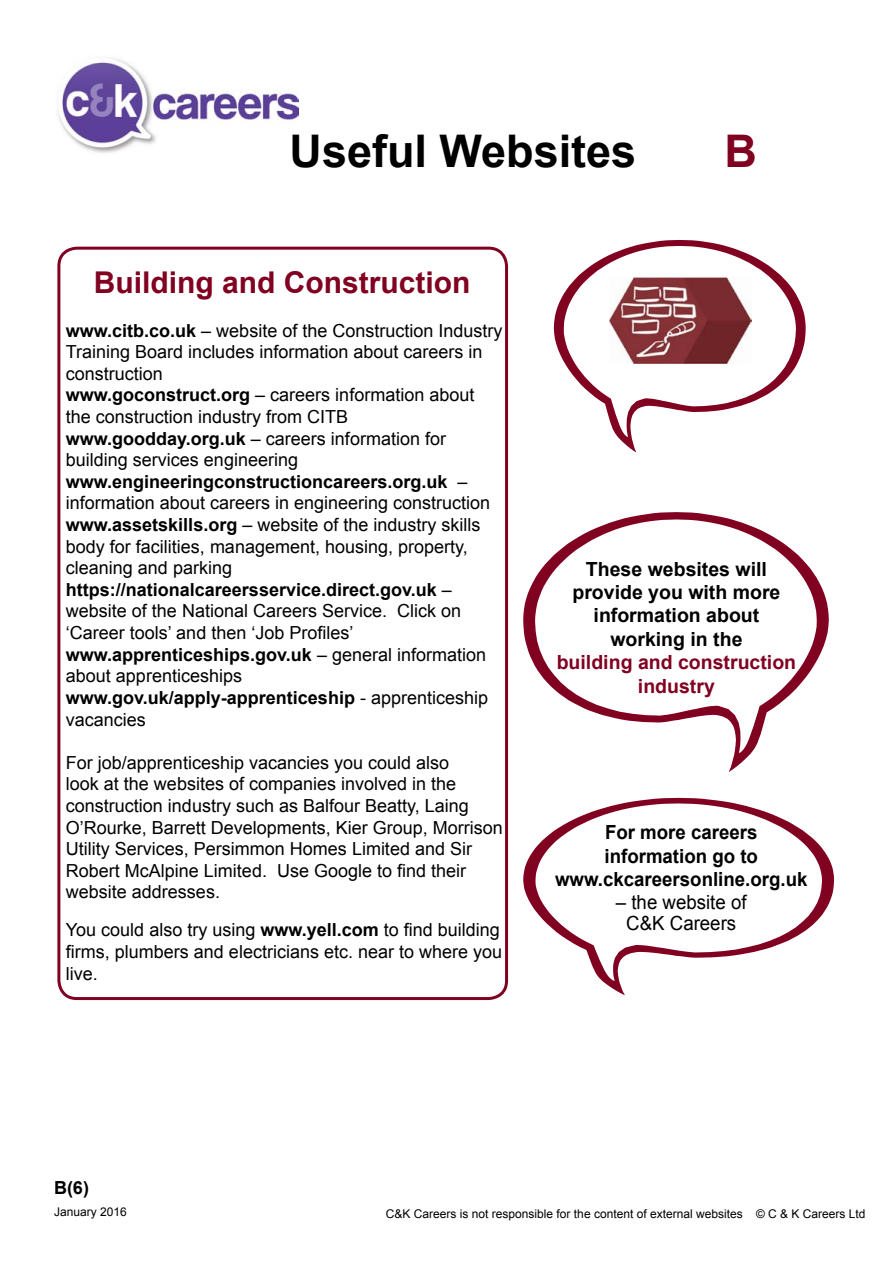
<style>
.page{position:relative;width:893px;height:1263px;background:#fff}
.page>*{position:absolute;margin:0;border:0;box-sizing:border-box;transform-origin:0 0}
.t1{font:700 45px "Arial";color:#000}
.t2{font:700 45px "Arial";color:#810121}
.t3{font:700 30px "Arial";color:#810121}
.t4{font:700 19.5px/23.4px "Arial";color:#000;text-align:center}
.t5{font:700 19.5px/23.4px "Arial";color:#000;text-align:center;scale:.96 1}
.t6{font:700 19.5px/23.4px "Arial";color:#810121;text-align:center}
.t7{font:19.5px/21px "Arial";color:#000;text-align:center;scale:.96 1}
.t8{font:18px/21.6px "Arial";color:#000}
.t9{font:700 18px "Arial";color:#000}
.t10{font:12px "Arial";color:#000}
.s1{font-weight:700}
</style>
<div class="page">
<img style="left:56px;top:57px;width:242px;height:96px">
<div style="left:57px;top:247px;width:451px;height:753px;border:3px solid #810121;border-radius:18px"></div>
<svg style="left:554px;top:240px;width:252px;height:212px"></svg>
<svg style="left:564px;top:246px;width:232px;height:191px"></svg>
<svg style="left:523px;top:512px;width:306px;height:260px"></svg>
<svg style="left:535px;top:519px;width:282px;height:234px"></svg>
<img style="left:610px;top:278px;width:142px;height:85px">
<svg style="left:523px;top:798px;width:311px;height:197px"></svg>
<svg style="left:535px;top:803px;width:287px;height:178px"></svg>
<h1 class="t1" style="left:290px;top:121px;width:348px">Useful Websites</h1>
<h1 class="t2" style="left:724px;top:121px;width:34px">B</h1>
<h2 class="t3" style="left:94px;top:263px;width:378px">Building and Construction</h2>
<p class="t8" style="left:66px;top:320px;width:438px"><span class="s1">www.citb.co.uk</span> – website of the Construction Industry Training Board includes information about careers in construction<br><span class="s1">www.goconstruct.org</span> – careers information about the construction industry from CITB <span class="s1">www.goodday.org.uk</span> – careers information for building services engineering <span class="s1">www.engineeringconstructioncareers.org.uk</span> – information about careers in engineering construction <span class="s1">www.assetskills.org</span> – website of the industry skills body for facilities, management, housing, property, cleaning and parking <span class="s1">https://nationalcareersservice.direct.gov.uk</span> – website of the National Careers Service. Click on ‘Career tools’ and then ‘Job Profiles’ <span class="s1">www.apprenticeships.gov.uk</span> – general information about apprenticeships <span class="s1">www.gov.uk/apply-apprenticeship</span> - apprenticeship vacancies</p>
<p class="t8" style="left:66px;top:752px;width:438px">For job/apprenticeship vacancies you could also<br>look at the websites of companies involved in the construction industry such as Balfour Beatty, Laing O’Rourke, Barrett Developments, Kier Group, Morrison Utility Services, Persimmon Homes Limited and Sir Robert McAlpine Limited. Use Google to find their website addresses.</p>
<p class="t8" style="left:66px;top:919px;width:438px">You could also try using <span class="s1">www.yell.com</span> to find building firms, plumbers and electricians etc. near to where you live.</p>
<p class="t4" style="left:572px;top:558px;width:210px">These websites will provide you with more information about working in the</p>
<p class="t6" style="left:557px;top:651px;width:241px">building and construction industry</p>
<p class="t5" style="left:555px;top:821px;width:264px">For more careers information go to www.ckcareersonline.org.uk</p>
<p class="t7" style="left:616px;top:892px;width:138px">– the website of<br>C&amp;K Careers</p>
<p class="t9" style="left:54px;top:1176px;width:36px">B(6)</p>
<p class="t10" style="left:54px;top:1204px;width:74px">January 2016</p>
<p class="t10" style="left:386px;top:1206px;width:481px">C&amp;K Careers is not responsible for the content of external websites © C &amp; K Careers Ltd</p>
</div>
